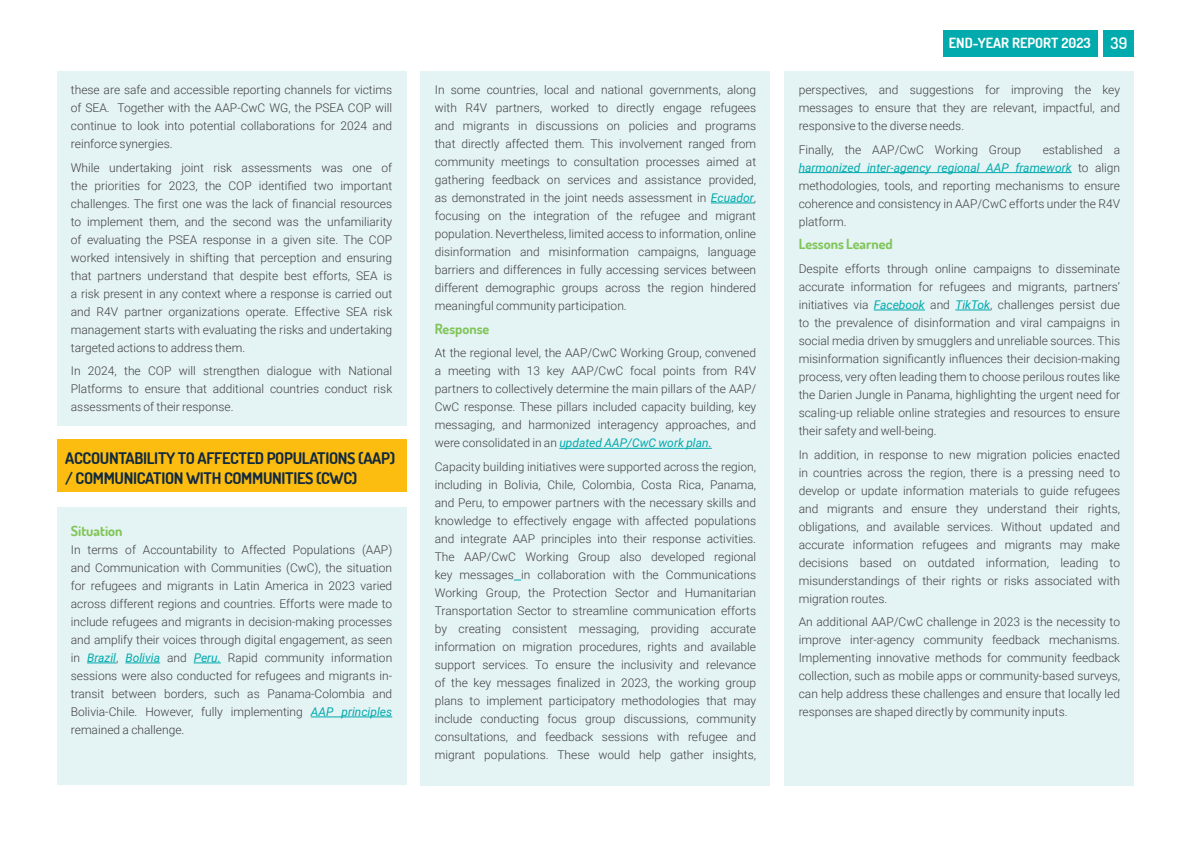
<style>
.page{position:relative;width:1191px;height:842px;background:#fff}
.page>*{position:absolute;margin:0;border:0;box-sizing:border-box;transform-origin:0 0}
.t1{font:700 16px/19.2px "Dosis";letter-spacing:-.02em;color:#122a3f}
.t2{font:700 14px "Dosis";color:#80c557}
.t3{font:700 14px "Dosis";color:#fff}
.t4{font:300 12px/18px "Roboto";color:#414042;text-align:justify}
.s1{font-weight:400;font-style:italic;color:#00aaad}
.s2{font-weight:600;font-size:16px}
</style>
<div class="page">
<div style="left:57px;top:507px;width:349px;height:278px;background:#e4f3f4"></div>
<svg style="left:87px;top:663px;width:29px;height:1px"></svg>
<hr style="left:125px;top:663px;width:35px;height:1px;background:#00aaad">
<svg style="left:194px;top:663px;width:27px;height:1px"></svg>
<hr style="left:311px;top:717px;width:81px;height:1px;background:#00aaad">
<div style="left:784px;top:71px;width:350px;height:714px;background:#e4f3f4"></div>
<hr style="left:798px;top:172px;width:273px;height:1px;background:#00aaad">
<hr style="left:874px;top:310px;width:51px;height:1px;background:#00aaad">
<hr style="left:955px;top:310px;width:35px;height:1px;background:#00aaad">
<div style="left:57px;top:71px;width:349px;height:355px;background:#e4f3f4"></div>
<div style="left:57px;top:439px;width:349px;height:53px;background:#fdbd10"></div>
<div style="left:420px;top:71px;width:350px;height:714px;background:#e4f3f4"></div>
<hr style="left:711px;top:203px;width:43px;height:1px;background:#00aaad">
<hr style="left:559px;top:448px;width:153px;height:1px;background:#00aaad">
<div style="left:1103px;top:30px;width:31px;height:27px;background:#00aaad"></div>
<div style="left:943px;top:30px;width:154px;height:27px;background:#00aaad"></div>
<p class="t4" style="left:71px;top:80px;width:323px">these are safe and accessible reporting channels for victims of SEA. Together with the AAP-CwC WG, the PSEA COP will continue to look into potential collaborations for 2024 and reinforce synergies.</p>
<p class="t4" style="left:71px;top:158px;width:323px">While undertaking joint risk assessments was one of the priorities for 2023, the COP identified two important challenges. The first one was the lack of financial resources to implement them, and the second was the unfamiliarity of evaluating the PSEA response in a given site. The COP worked intensively in shifting that perception and ensuring that partners understand that despite best efforts, SEA is a risk present in any context where a response is carried out and R4V partner organizations operate. Effective SEA risk management starts with evaluating the risks and undertaking targeted actions to address them.</p>
<p class="t4" style="left:71px;top:362px;width:323px">In 2024, the COP will strengthen dialogue with National Platforms to ensure that additional countries conduct risk assessments of their response.</p>
<h1 class="t1" style="left:65px;top:449px;width:331px">ACCOUNTABILITY TO AFFECTED POPULATIONS (AAP) / COMMUNICATION WITH COMMUNITIES (CWC)</h1>
<p class="t2" style="left:71px;top:522px;width:53px">Situation</p>
<p class="t4" style="left:71px;top:540px;width:323px">In terms of Accountability to Affected Populations (AAP) and Communication with Communities (CwC), the situation for refugees and migrants in Latin America in 2023 varied across different regions and countries. Efforts were made to include refugees and migrants in decision-making processes and amplify their voices through digital engagement, as seen in <span class="s1">Brazil</span>, <span class="s1">Bolivia</span> and <span class="s1">Peru.</span> Rapid community information sessions were also conducted for refugees and migrants in&shy;transit between borders, such as Panama-Colombia and Bolivia-Chile. However, fully implementing <span class="s1">AAP principles </span>remained a challenge.</p>
<p class="t4" style="left:435px;top:80px;width:323px">In some countries, local and national governments, along with R4V partners, worked to directly engage refugees and migrants in discussions on policies and programs that directly affected them. This involvement ranged from community meetings to consultation processes aimed at gathering feedback on services and assistance provided, as demonstrated in the joint needs assessment in <span class="s1">Ecuador</span>, focusing on the integration of the refugee and migrant population. Nevertheless, limited access to information, online disinformation and misinformation campaigns, language barriers and differences in fully accessing services between different demographic groups across the region hindered meaningful community participation.</p>
<p class="t2" style="left:435px;top:320px;width:56px">Response</p>
<p class="t4" style="left:435px;top:344px;width:323px">At the regional level, the AAP/CwC Working Group, convened a meeting with 13 key AAP/CwC focal points from R4V partners to collectively determine the main pillars of the AAP/ CwC response. These pillars included capacity building, key messaging, and harmonized interagency approaches, and were consolidated in an <span class="s1">updated AAP/CwC work plan.</span></p>
<p class="t4" style="left:435px;top:457px;width:323px">Capacity building initiatives were supported across the region, including in Bolivia, Chile, Colombia, Costa Rica, Panama, and Peru, to empower partners with the necessary skills and knowledge to effectively engage with affected populations and integrate AAP principles into their response activities.<br>The AAP/CwC Working Group also developed regional key messages in collaboration with the Communications Working Group, the Protection Sector and Humanitarian Transportation Sector to streamline communication efforts by creating consistent messaging, providing accurate information on migration procedures, rights and available support services. To ensure the inclusivity and relevance of the key messages finalized in 2023, the working group plans to implement participatory methodologies that may include conducting focus group discussions, community consultations, and feedback sessions with refugee and migrant populations. These would help gather insights,</p>
<p class="t3" style="left:948px;top:34px;width:180px">END-YEAR REPORT 2023 <span class="s2">39</span></p>
<p class="t4" style="left:798px;top:80px;width:323px">perspectives, and suggestions for improving the key messages to ensure that they are relevant, impactful, and responsive to the diverse needs.</p>
<p class="t4" style="left:798px;top:140px;width:224px">Finally, the AAP/CwC Working Group</p>
<p class="t4" style="left:798px;top:140px;width:323px;text-indent:244px">established a <span class="s1">harmonized inter-agency regional AAP framework</span> to align methodologies, tools, and reporting mechanisms to ensure coherence and consistency in AAP/CwC efforts under the R4V platform.</p>
<p class="t2" style="left:798px;top:235px;width:96px">Lessons Learned</p>
<p class="t4" style="left:798px;top:259px;width:323px">Despite efforts through online campaigns to disseminate accurate information for refugees and migrants, partners’ initiatives via <span class="s1">Facebook</span> and <span class="s1">TikTok</span>, challenges persist due to the prevalence of disinformation and viral campaigns in social media driven by smugglers and unreliable sources. This misinformation significantly influences their decision-making process, very often leading them to choose perilous routes like the Darien Jungle in Panama, highlighting the urgent need for scaling-up reliable online strategies and resources to ensure their safety and well-being.</p>
<p class="t4" style="left:798px;top:445px;width:323px">In addition, in response to new migration policies enacted in countries across the region, there is a pressing need to develop or update information materials to guide refugees and migrants and ensure they understand their rights, obligations, and available services. Without updated and accurate information refugees and migrants may make decisions based on outdated information, leading to misunderstandings of their rights or risks associated with migration routes.</p>
<p class="t4" style="left:798px;top:613px;width:323px">An additional AAP/CwC challenge in 2023 is the necessity to improve inter-agency community feedback mechanisms.<br>Implementing innovative methods for community feedback collection, such as mobile apps or community-based surveys, can help address these challenges and ensure that locally led responses are shaped directly by community inputs.</p>
</div>
